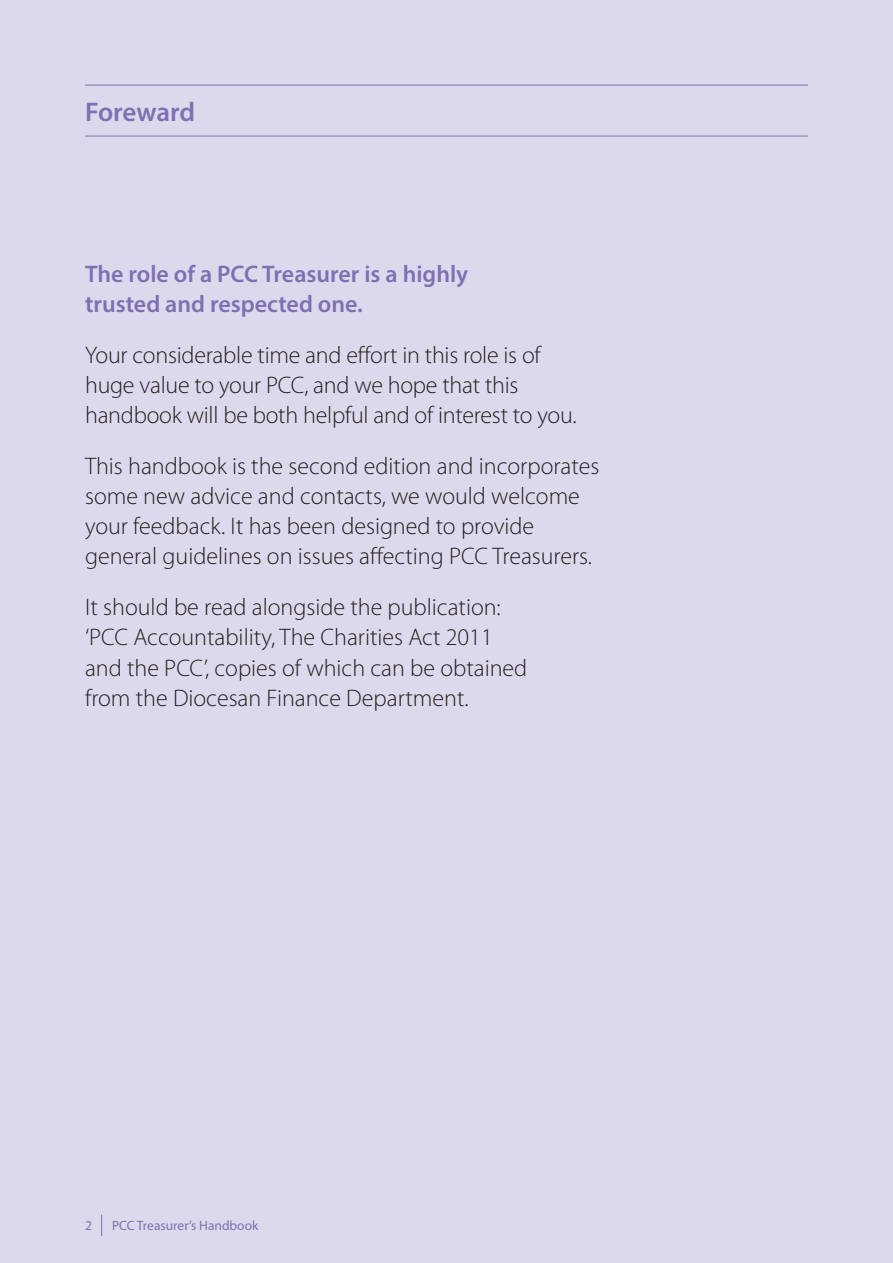
<style>
.page{position:relative;width:893px;height:1263px;background:#ddd9ec}
.page>*{position:absolute;margin:0;border:0;box-sizing:border-box;transform-origin:0 0}
.t1{font:600 27px "Myriad Pro";letter-spacing:-.005em;color:#7d70b3}
.t2{font:300 24px/30px "Myriad Pro";color:#231f20}
.t3{font:600 24px/30px "Myriad Pro";color:#7d70b3}
.t4{font:13.5px "Myriad Pro";color:#7d70b3}
</style>
<div class="page">
<svg style="left:101px;top:1215px;width:1px;height:21px"></svg>
<hr style="left:85px;top:85px;width:723px;height:1px;background:#7d70b3">
<hr style="left:85px;top:136px;width:723px;height:1px;background:#7d70b3">
<p class="t1" style="left:85px;top:94px;width:112px">Foreward</p>
<p class="t3" style="left:85px;top:258px;width:385px">The role of a PCC Treasurer is a highly trusted and respected one.</p>
<p class="t2" style="left:85px;top:340px;width:493px">Your considerable time and effort in this role is of huge value to your PCC, and we hope that this handbook will be both helpful and of interest to you.</p>
<p class="t2" style="left:85px;top:452px;width:516px">This handbook is the second edition and incorporates some new advice and contacts, we would welcome your feedback. It has been designed to provide general guidelines on issues affecting PCC Treasurers.</p>
<p class="t2" style="left:85px;top:593px;width:444px">It should be read alongside the publication: ‘PCC Accountability, The Charities Act 2011 and the PCC’, copies of which can be obtained from the Diocesan Finance Department.</p>
<p class="t4" style="left:85px;top:1217px;width:8px">2</p>
<p class="t4" style="left:112px;top:1217px;width:148px">PCC Treasurer’s Handbook</p>
</div>
